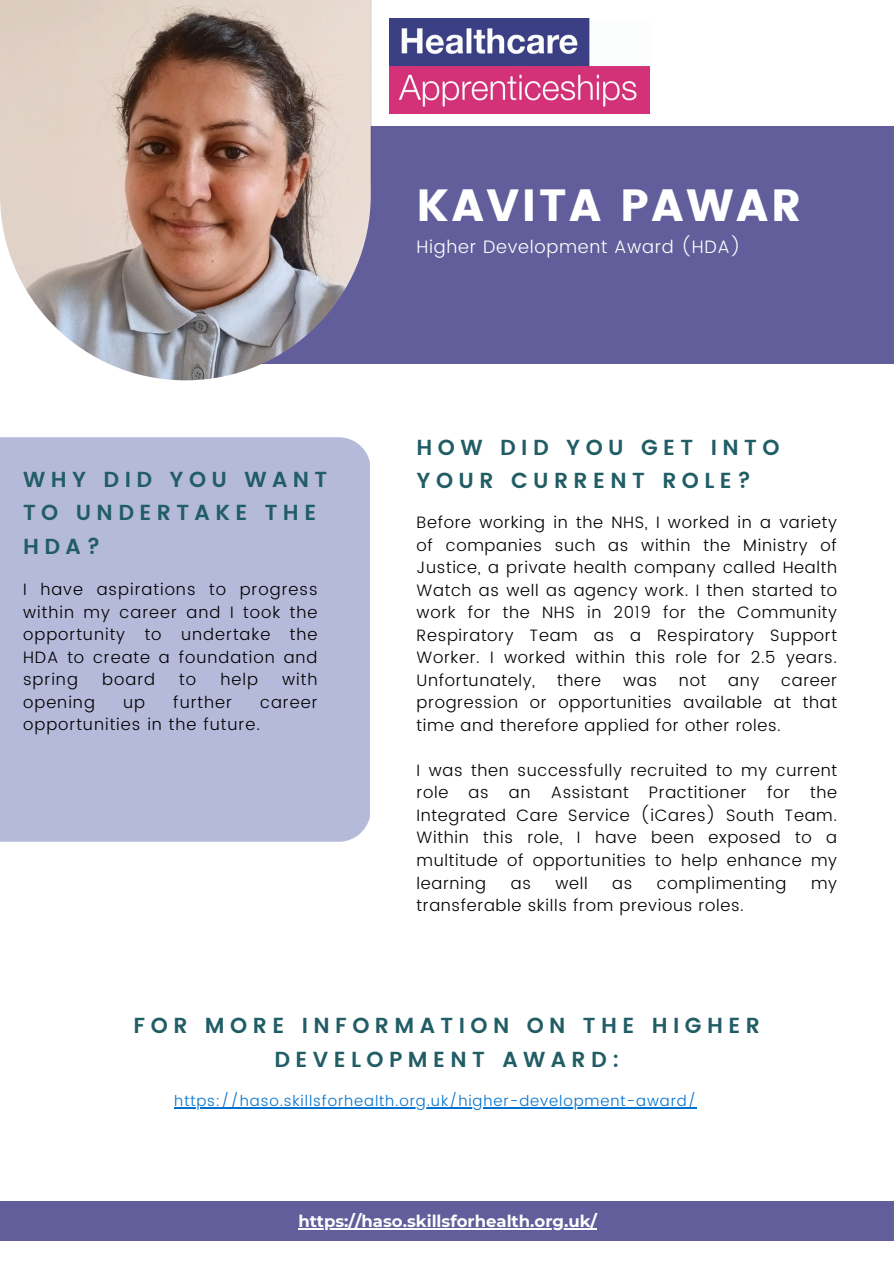
<style>
.page{position:relative;width:894px;height:1264px;background:#fff}
.page>*{position:absolute;margin:0;border:0;box-sizing:border-box;transform-origin:0 0}
.t1{font:45px "Poppins";letter-spacing:.06em;color:#fff}
.t2{font:600 21.75px/33.8px "Poppins";letter-spacing:.25em;color:#215d65}
.t3{font:300 18px "Poppins";letter-spacing:.04em;color:#fff}
.t4{font:300 16.5px/22.5px "Poppins";letter-spacing:.04em;color:#000;text-align:justify}
.t5{font:300 16.5px "Poppins";letter-spacing:.06em;color:#000}
.t6{font:700 16.5px "Montserrat";color:#fff}
.t7{font:300 15px "Poppins";letter-spacing:.06em;color:#0072ce}
</style>
<div class="page">
<div style="left:161px;top:126px;width:732px;height:238px;background:#615e9b"></div>
<img style="left:0;top:0;width:370px;height:380px">
<div style="left:0;top:437px;width:370px;height:404px;background:#b6bada"></div>
<div style="left:0;top:1201px;width:893px;height:39px;background:#615e9b"></div>
<img style="left:389px;top:19px;width:260px;height:94px">
<hr style="left:298px;top:1227px;width:299px;height:2px;background:#fff">
<hr style="left:174px;top:1107px;width:522px;height:1px;background:#0072ce">
<h2 class="t1" style="left:416px;top:179px;width:386px">KAVITA PAWAR</h2>
<h4 class="t3" style="left:416px;top:236px;width:326px">Higher Development Award (HDA)</h4>
<h4 class="t2" style="left:416px;top:430px;width:364px">HOW DID YOU GET INTO</h4>
<h4 class="t2" style="left:23px;top:462px;width:305px">WHY DID YOU WANT</h4>
<h4 class="t2" style="left:416px;top:464px;width:336px">YOUR CURRENT ROLE?</h4>
<h4 class="t2" style="left:23px;top:496px;width:294px">TO UNDERTAKE THE<br>HDA?</h4>
<h4 class="t4" style="left:416px;top:511px;width:422px">Before working in the NHS, I worked in a variety of companies such as within the Ministry of Justice, a private health company called Health Watch as well as agency work. I then started to work for the NHS in 2019 for the Community Respiratory Team as a Respiratory Support Worker. I worked within this role for 2.5 years.<br>Unfortunately,</h4>
<p class="t4" style="left:23px;top:578px;width:296px">I have aspirations to progress within my career and I took the opportunity to undertake the HDA to create a foundation and spring</p>
<p class="t4" style="left:102px;top:668px;width:54px">board</p>
<p class="t4" style="left:179px;top:668px;width:18px">to</p>
<p class="t4" style="left:220px;top:668px;width:39px">help</p>
<p class="t4" style="left:282px;top:668px;width:37px">with</p>
<h4 class="t4" style="left:557px;top:669px;width:46px">there</h4>
<h4 class="t4" style="left:623px;top:669px;width:35px">was</h4>
<h4 class="t4" style="left:678px;top:669px;width:29px">not</h4>
<h4 class="t4" style="left:728px;top:669px;width:33px">any</h4>
<h4 class="t4" style="left:416px;top:669px;width:422px;text-indent:364px">career progression or opportunities available at that time and therefore applied for other roles.</h4>
<h2 class="t4" style="left:416px;top:759px;width:422px">I was then successfully recruited to my current role as an Assistant Practitioner for the Integrated Care Service (iCares) South Team.<br>Within this role, I have been exposed to a multitude of opportunities to help enhance my learning</h2>
<p class="t5" style="left:23px;top:692px;width:73px">opening</p>
<p class="t4" style="left:123px;top:691px;width:23px">up</p>
<p class="t5" style="left:173px;top:692px;width:60px">further</p>
<p class="t4" style="left:260px;top:691px;width:59px">career</p>
<p class="t5" style="left:23px;top:715px;width:238px">opportunities in the future.</p>
<h2 class="t4" style="left:510px;top:871px;width:22px">as</h2>
<h2 class="t4" style="left:555px;top:871px;width:34px">well</h2>
<h2 class="t4" style="left:612px;top:871px;width:22px">as</h2>
<h2 class="t4" style="left:656px;top:871px;width:131px">complimenting</h2>
<h2 class="t4" style="left:810px;top:871px;width:28px">my</h2>
<h2 class="t4" style="left:416px;top:894px;width:328px">transferable skills from previous roles.</h2>
<h3 class="t2" style="left:134px;top:1009px;width:627px;text-align:center">FOR MORE INFORMATION ON THE HIGHER<br>DEVELOPMENT AWARD:</h3>
<p class="t7" style="left:174px;top:1091px;width:523px">https://haso.skillsforhealth.org.uk/higher-development-award/</p>
<h2 class="t6" style="left:298px;top:1210px;width:300px">https://haso.skillsforhealth.org.uk/</h2>
</div>
